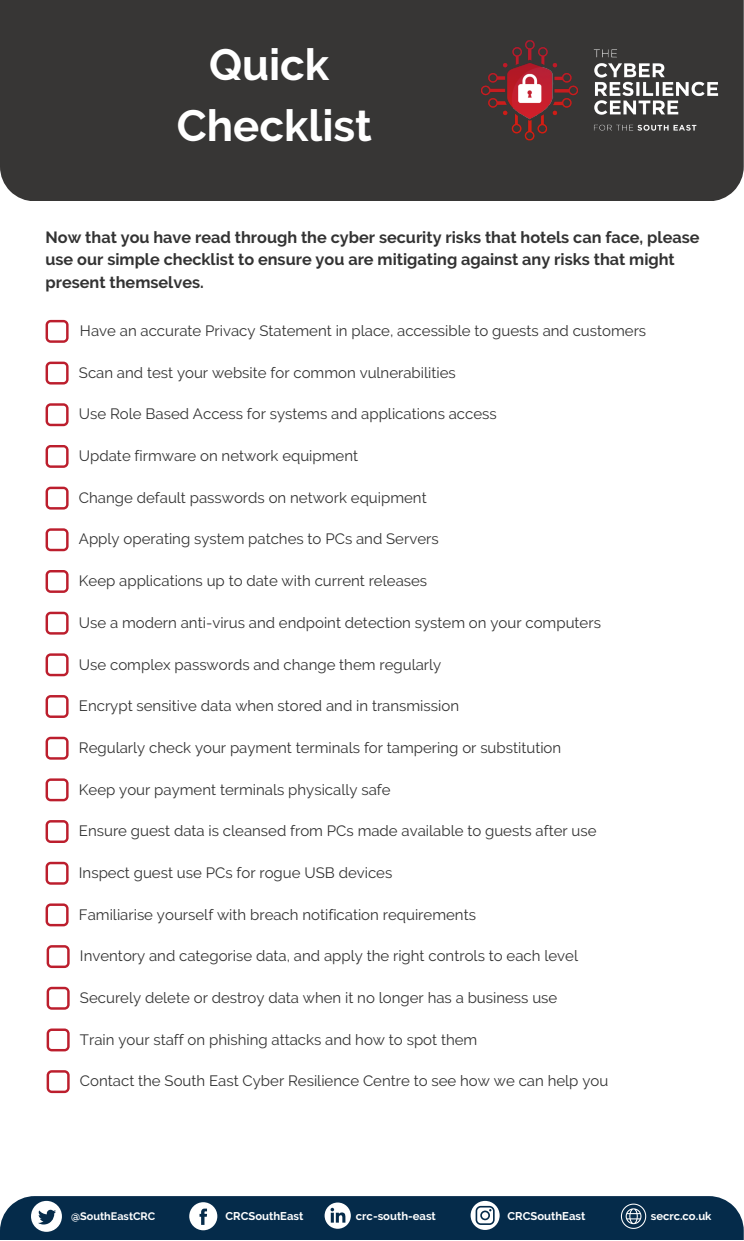
<style>
.page{position:relative;width:744px;height:1241px;background:#fff}
.page>*{position:absolute;margin:0;border:0;box-sizing:border-box;transform-origin:0 0}
.t1{font:700 43.75px/60.9px "Raleway";color:#fff;text-align:center}
.t2{font:700 16.25px/22.5px "Raleway";color:#333}
.t3{font:15px "Raleway";color:#333}
.t4{font:700 11.25px "Raleway";color:#fff}
.t5{font:700 10.88px "Raleway";color:#fff}
</style>
<div class="page">
<div style="left:0;top:1195px;width:743px;height:44px;background:#052b4a"></div>
<svg style="left:621px;top:1203px;width:25px;height:25px"></svg>
<svg style="left:31px;top:1200px;width:31px;height:31px"></svg>
<svg style="left:189px;top:1202px;width:28px;height:28px"></svg>
<svg style="left:324px;top:1202px;width:27px;height:26px"></svg>
<div style="left:0;top:0;width:743px;height:201px;background:#373635"></div>
<img style="left:479px;top:38px;width:245px;height:106px">
<svg style="left:46px;top:320px;width:23px;height:23px"></svg>
<svg style="left:46px;top:361px;width:23px;height:23px"></svg>
<svg style="left:46px;top:403px;width:23px;height:23px"></svg>
<svg style="left:46px;top:445px;width:23px;height:23px"></svg>
<svg style="left:46px;top:486px;width:23px;height:23px"></svg>
<svg style="left:46px;top:528px;width:23px;height:23px"></svg>
<svg style="left:46px;top:570px;width:23px;height:23px"></svg>
<svg style="left:46px;top:611px;width:23px;height:23px"></svg>
<svg style="left:46px;top:653px;width:23px;height:23px"></svg>
<svg style="left:46px;top:695px;width:23px;height:23px"></svg>
<svg style="left:46px;top:736px;width:23px;height:23px"></svg>
<svg style="left:46px;top:778px;width:23px;height:23px"></svg>
<svg style="left:46px;top:820px;width:23px;height:23px"></svg>
<svg style="left:46px;top:861px;width:23px;height:23px"></svg>
<svg style="left:46px;top:903px;width:23px;height:23px"></svg>
<svg style="left:47px;top:945px;width:23px;height:23px"></svg>
<svg style="left:47px;top:986px;width:23px;height:23px"></svg>
<svg style="left:47px;top:1028px;width:23px;height:23px"></svg>
<svg style="left:47px;top:1070px;width:23px;height:22px"></svg>
<svg style="left:470px;top:1200px;width:29px;height:29px"></svg>
<h1 class="t1" style="left:177px;top:34px;width:197px">Quick<br>Checklist</h1>
<p class="t2" style="left:46px;top:226px;width:655px">Now that you have read through the cyber security risks that hotels can face, please use our simple checklist to ensure you are mitigating against any risks that might present themselves.</p>
<p class="t3" style="left:80px;top:321px;width:568px">Have an accurate Privacy Statement in place, accessible to guests and customers</p>
<p class="t3" style="left:79px;top:363px;width:378px">Scan and test your website for common vulnerabilities</p>
<p class="t3" style="left:79px;top:405px;width:419px">Use Role Based Access for systems and applications access</p>
<p class="t3" style="left:79px;top:447px;width:281px">Update firmware on network equipment</p>
<p class="t3" style="left:79px;top:488px;width:349px">Change default passwords on network equipment</p>
<p class="t3" style="left:79px;top:530px;width:361px">Apply operating system patches to PCs and Servers</p>
<p class="t3" style="left:79px;top:572px;width:350px">Keep applications up to date with current releases</p>
<p class="t3" style="left:79px;top:613px;width:523px">Use a modern anti-virus and endpoint detection system on your computers</p>
<p class="t3" style="left:79px;top:655px;width:364px">Use complex passwords and change them regularly</p>
<p class="t3" style="left:79px;top:697px;width:382px">Encrypt sensitive data when stored and in transmission</p>
<p class="t3" style="left:79px;top:738px;width:484px">Regularly check your payment terminals for tampering or substitution</p>
<p class="t3" style="left:79px;top:780px;width:313px">Keep your payment terminals physically safe</p>
<p class="t3" style="left:79px;top:822px;width:519px">Ensure guest data is cleansed from PCs made available to guests after use</p>
<p class="t3" style="left:79px;top:863px;width:315px">Inspect guest use PCs for rogue USB devices</p>
<p class="t3" style="left:79px;top:905px;width:398px">Familiarise yourself with breach notification requirements</p>
<p class="t3" style="left:80px;top:947px;width:499px">Inventory and categorise data, and apply the right controls to each level</p>
<p class="t3" style="left:80px;top:988px;width:479px">Securely delete or destroy data when it no longer has a business use</p>
<p class="t3" style="left:80px;top:1030px;width:399px">Train your staff on phishing attacks and how to spot them</p>
<p class="t3" style="left:80px;top:1072px;width:530px">Contact the South East Cyber Resilience Centre to see how we can help you</p>
<p class="t5" style="left:71px;top:1209px;width:86px">@SouthEastCRC</p>
<p class="t4" style="left:226px;top:1209px;width:79px">CRCSouthEast</p>
<p class="t4" style="left:356px;top:1209px;width:81px">crc-south-east</p>
<p class="t4" style="left:507px;top:1209px;width:79px">CRCSouthEast</p>
<p class="t4" style="left:650px;top:1209px;width:62px">secrc.co.uk</p>
</div>
